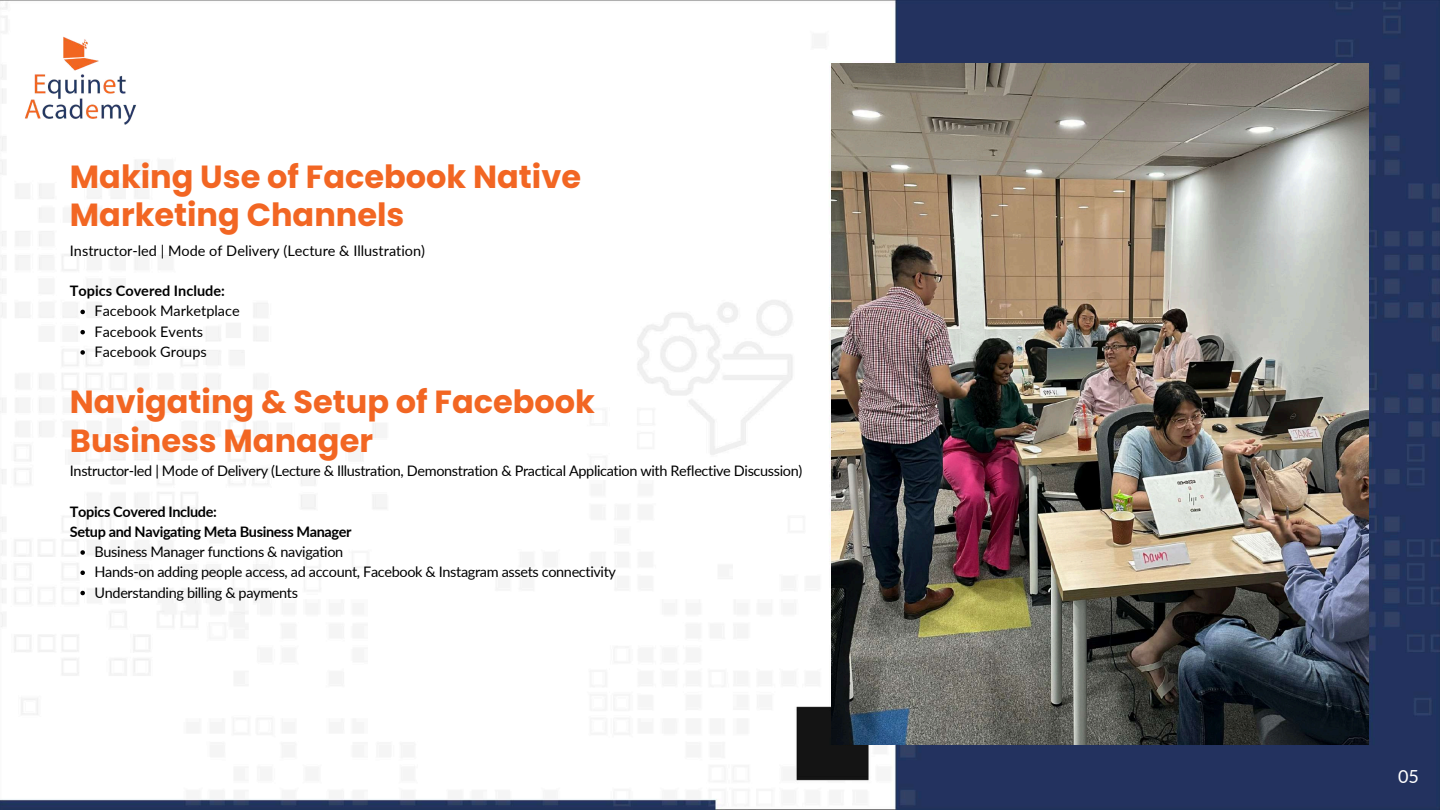
<style>
.page{position:relative;width:1440px;height:810px;background:#fff}
.page>*{position:absolute;margin:0;border:0;box-sizing:border-box;transform-origin:0 0}
.t1{font:700 32px/38.2px "Poppins";color:#f26623}
.t2{font:18px "Lato";color:#fff}
.t3{font:14.5px/20.2px "Lato";letter-spacing:-.025em;color:#000}
.t4{font:14.5px/20.2px "Lato";color:#000}
.t5{font:700 14.5px/20.2px "Lato";letter-spacing:-.025em;color:#000}
.t6{font:700 14.5px "Lato";color:#000}
</style>
<div class="page">
<img style="left:0;top:0;width:1440px;height:810px">
<svg style="left:80px;top:550px;width:5px;height:5px"></svg>
<svg style="left:80px;top:571px;width:5px;height:4px"></svg>
<svg style="left:80px;top:591px;width:5px;height:4px"></svg>
<img style="left:4px;top:4px;width:154px;height:154px">
<img style="left:832px;top:63px;width:537px;height:682px">
<svg style="left:80px;top:310px;width:5px;height:4px"></svg>
<svg style="left:80px;top:330px;width:5px;height:4px"></svg>
<svg style="left:80px;top:350px;width:5px;height:5px"></svg>
<h1 class="t1" style="left:70px;top:158px;width:513px">Making Use of Facebook Native<br>Marketing Channels</h1>
<p class="t4" style="left:70px;top:240px;width:357px">Instructor-led | Mode of Delivery (Lecture &amp; Illustration)</p>
<p class="t6" style="left:70px;top:282px;width:156px">Topics Covered Include:</p>
<p class="t4" style="left:95px;top:301px;width:147px">Facebook Marketplace<br>Facebook Events<br>Facebook Groups</p>
<h1 class="t1" style="left:70px;top:383px;width:527px">Navigating &amp; Setup of Facebook<br>Business Manager</h1>
<p class="t3" style="left:70px;top:460px;width:734px">Instructor-led | Mode of Delivery (Lecture &amp; Illustration, Demonstration &amp; Practical Application with Reflective Discussion)</p>
<p class="t5" style="left:70px;top:501px;width:283px">Topics Covered Include:<br>Setup and Navigating Meta Business Manager</p>
<p class="t3" style="left:95px;top:541px;width:523px">Business Manager functions &amp; navigation<br>Hands-on adding people access, ad account, Facebook &amp; Instagram assets connectivity<br>Understanding billing &amp; payments</p>
<p class="t2" style="left:1398px;top:766px;width:22px">05</p>
</div>
